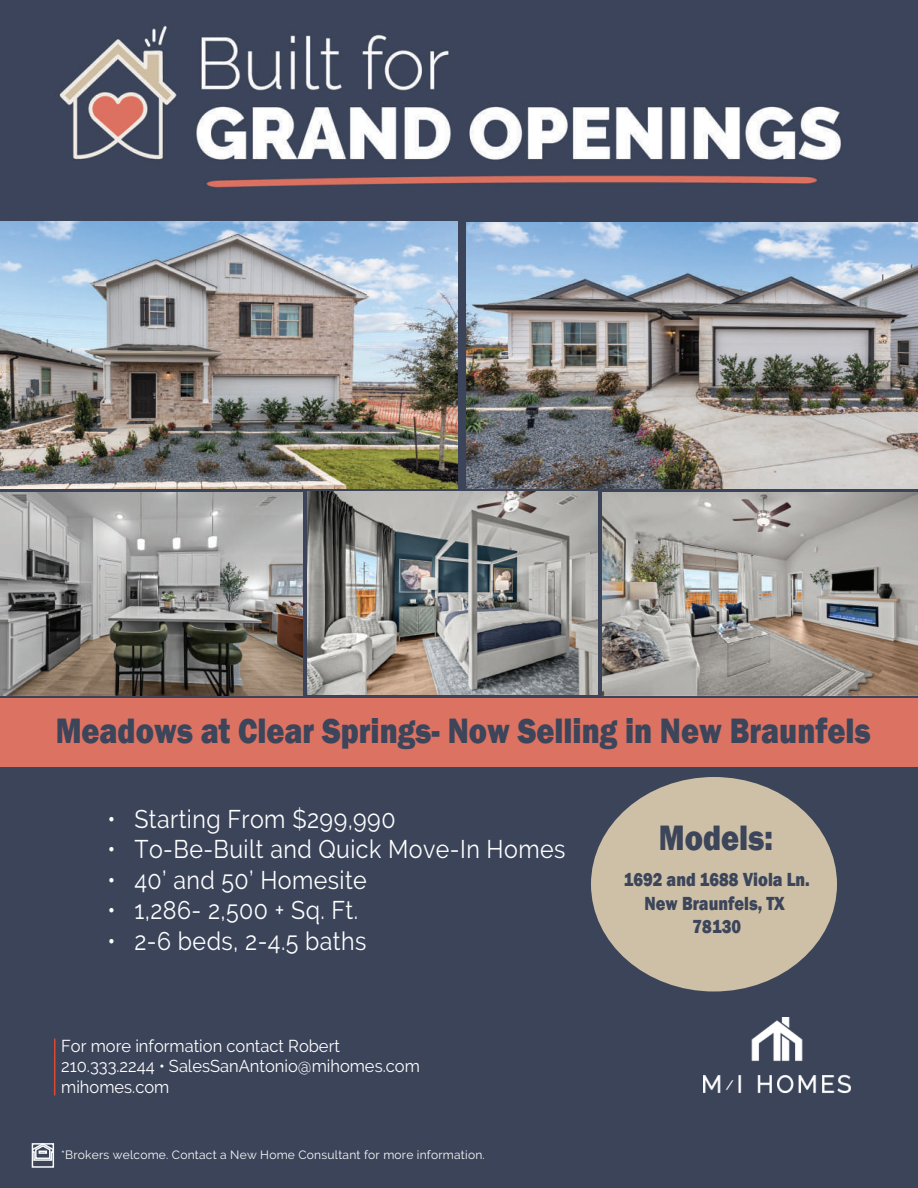
<style>
.page{position:relative;width:918px;height:1188px;background:#fff}
.page>*{position:absolute;margin:0;border:0;box-sizing:border-box;transform-origin:0 0}
.t1{font:800 36.3px "Franklin Gothic";color:#3c455a;scale:.85 1}
.t2{font:25.5px "Raleway";letter-spacing:.02em;color:#fdfefe;scale:.91 1}
.t3{font:800 19.5px/23.4px "Franklin Gothic";color:#3c455a;text-align:center;scale:.85 1}
.t4{font:17.25px/20.5px "Raleway";color:#fff;scale:.96 1}
.t5{font:12px "Raleway";letter-spacing:.02em;color:#fafbfb}
</style>
<div class="page">
<div style="left:0;top:219px;width:918px;height:969px;background:#3b4459"></div>
<img style="left:0;top:0;width:918px;height:219px">
<img style="left:0;top:222px;width:458px;height:267px">
<img style="left:602px;top:493px;width:316px;height:202px">
<img style="left:308px;top:492px;width:289px;height:203px">
<img style="left:0;top:493px;width:303px;height:203px">
<img style="left:466px;top:222px;width:452px;height:267px">
<div style="left:0;top:698px;width:918px;height:69px;background:#dc7262"></div>
<div style="left:591px;top:777px;width:246px;height:215px;background:#cdc0a7;border-radius:50%"></div>
<hr style="left:54px;top:1039px;width:2px;height:56px;background:#de4831">
<svg style="left:35px;top:1146px;width:16px;height:16px"></svg>
<div style="left:32px;top:1143px;width:22px;height:25px;border:2px solid #f9fafb"></div>
<img style="left:704px;top:1017px;width:146px;height:99px">
<h1 class="t1" style="left:56px;top:707px;width:961px">Meadows at Clear Springs- Now Selling in New Braunfels</h1>
<p class="t2" style="left:107px;top:804px;width:318px">• Starting From $299,990</p>
<p class="t2" style="left:107px;top:834px;width:505px">• To-Be-Built and Quick Move-In Homes</p>
<p class="t2" style="left:107px;top:865px;width:286px">• 40’ and 50’ Homesite</p>
<p class="t2" style="left:107px;top:896px;width:277px">• 1,286- 2,500 + Sq. Ft.</p>
<p class="t2" style="left:107px;top:926px;width:286px">• 2-6 beds, 2-4.5 baths</p>
<p class="t4" style="left:61px;top:1035px;width:375px">For more information contact Robert<br>210.333.2244 • SalesSanAntonio@mihomes.com mihomes.com</p>
<p class="t5" style="left:61px;top:1148px;width:425px">*Brokers welcome. Contact a New Home Consultant for more information.</p>
<h1 class="t1" style="left:659px;top:814px;width:136px">Models:</h1>
<p class="t3" style="left:624px;top:868px;width:220px">1692 and 1688 Viola Ln.<br>New Braunfels, TX<br>78130</p>
</div>
